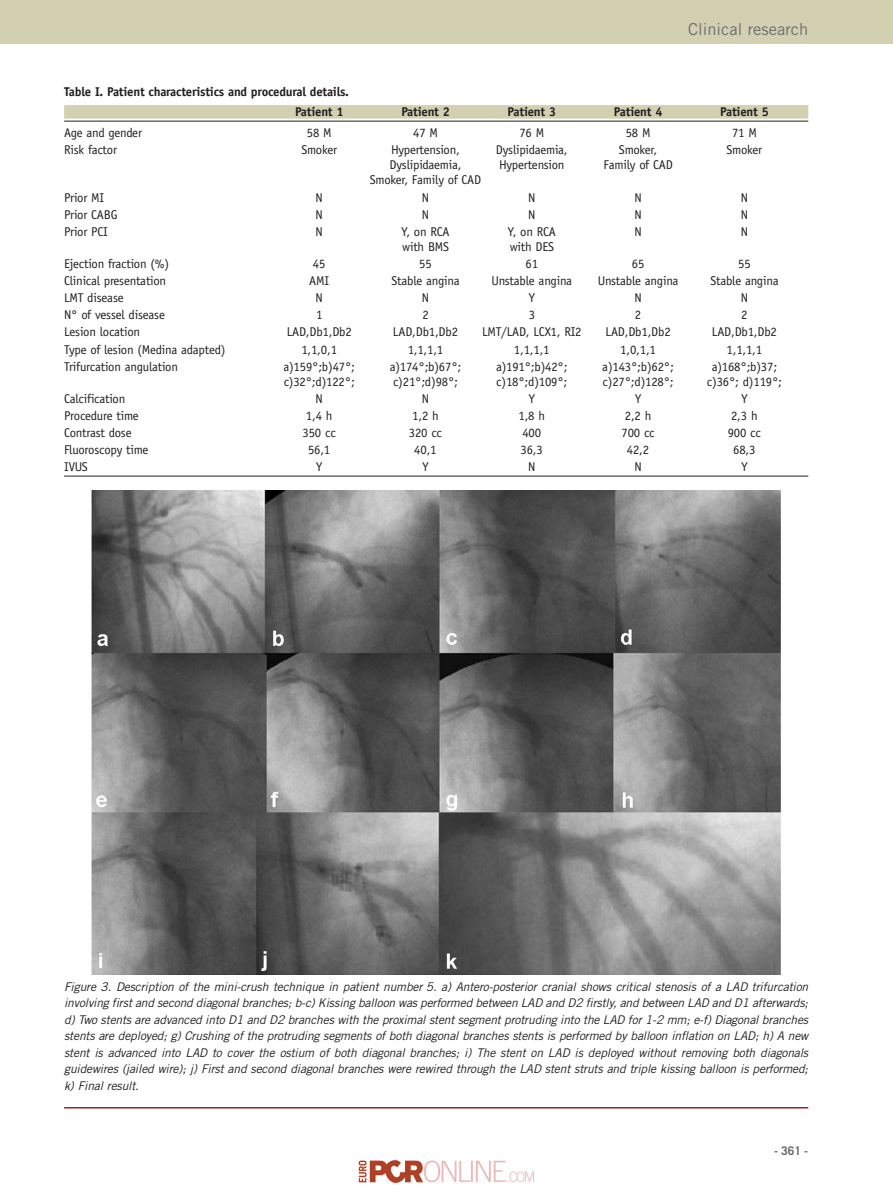
<style>
.page{position:relative;width:893px;height:1192px;background:#fff}
.page>*{position:absolute;margin:0;border:0;box-sizing:border-box;transform-origin:0 0}
.t1{font:16.5px "Trade Gothic";color:#6c6d70}
.t2{font:12.75px "Officina Sans";letter-spacing:-.015em;color:#231f20}
.t3{font:700 12.75px/20.7px "Officina Sans";letter-spacing:-.015em;color:#231f20}
.t4{font:12.75px "Officina Sans";letter-spacing:-.035em;color:#231f20}
.t5{font:italic 12px/16.5px "Trade Gothic";color:#231f20;text-align:justify}
.t6{font:700 12px "Trade Gothic";color:#6c6d70}
</style>
<div class="page">
<svg style="left:82px;top:475px;width:727px;height:386px"></svg>
<div style="left:0;top:0;width:893px;height:44px;background:#d3d0b2"></div>
<div style="left:64px;top:105px;width:744px;height:14px;background:#d3d0b2"></div>
<hr style="left:64px;top:121px;width:744px;height:1px;background:#231f20">
<hr style="left:64px;top:475px;width:744px;height:1px;background:#231f20">
<hr style="left:64px;top:1106px;width:744px;height:2px;background:#a62023">
<img style="left:92px;top:491px;width:689px;height:483px">
<img style="left:358px;top:1160px;width:176px;height:23px">
<p class="t3" style="left:295px;top:82px;width:56px;text-indent:-231px">Table I. Patient characteristics and procedural details.<br>Patient 1</p>
<p class="t1" style="left:688px;top:23px;width:122px">Clinical research</p>
<p class="t3" style="left:401px;top:103px;width:50px">Patient 2</p>
<p class="t3" style="left:508px;top:103px;width:50px">Patient 3</p>
<p class="t3" style="left:614px;top:103px;width:50px">Patient 4</p>
<p class="t3" style="left:720px;top:103px;width:50px">Patient 5</p>
<p class="t4" style="left:64px;top:128px;width:79px">Age and gender</p>
<p class="t2" style="left:307px;top:128px;width:26px">58 M</p>
<p class="t2" style="left:413px;top:128px;width:26px">47 M</p>
<p class="t2" style="left:519px;top:128px;width:26px">76 M</p>
<p class="t2" style="left:626px;top:128px;width:26px">58 M</p>
<p class="t2" style="left:732px;top:128px;width:26px">71 M</p>
<p class="t2" style="left:64px;top:145px;width:54px">Risk factor</p>
<p class="t2" style="left:301px;top:145px;width:37px">Smoker</p>
<p class="t2" style="left:391px;top:145px;width:71px">Hypertension,</p>
<p class="t2" style="left:496px;top:145px;width:73px">Dyslipidaemia,</p>
<p class="t2" style="left:619px;top:145px;width:40px">Smoker,</p>
<p class="t2" style="left:727px;top:145px;width:37px">Smoker</p>
<p class="t2" style="left:390px;top:160px;width:73px">Dyslipidaemia,</p>
<p class="t2" style="left:499px;top:160px;width:67px">Hypertension</p>
<p class="t2" style="left:603px;top:160px;width:71px">Family of CAD</p>
<p class="t2" style="left:370px;top:175px;width:113px">Smoker, Family of CAD</p>
<p class="t2" style="left:64px;top:192px;width:42px">Prior MI</p>
<p class="t2" style="left:316px;top:192px;width:9px">N</p>
<p class="t2" style="left:422px;top:192px;width:9px">N</p>
<p class="t2" style="left:528px;top:192px;width:9px">N</p>
<p class="t2" style="left:634px;top:192px;width:9px">N</p>
<p class="t2" style="left:741px;top:192px;width:9px">N</p>
<p class="t2" style="left:64px;top:209px;width:55px">Prior CABG</p>
<p class="t2" style="left:316px;top:209px;width:9px">N</p>
<p class="t2" style="left:422px;top:209px;width:9px">N</p>
<p class="t2" style="left:528px;top:209px;width:9px">N</p>
<p class="t2" style="left:634px;top:209px;width:9px">N</p>
<p class="t2" style="left:741px;top:209px;width:9px">N</p>
<p class="t2" style="left:64px;top:227px;width:45px">Prior PCI</p>
<p class="t2" style="left:316px;top:227px;width:9px">N</p>
<p class="t2" style="left:401px;top:227px;width:50px">Y, on RCA</p>
<p class="t2" style="left:508px;top:227px;width:50px">Y, on RCA</p>
<p class="t2" style="left:634px;top:227px;width:9px">N</p>
<p class="t2" style="left:741px;top:227px;width:9px">N</p>
<p class="t2" style="left:402px;top:242px;width:48px">with BMS</p>
<p class="t2" style="left:510px;top:242px;width:46px">with DES</p>
<p class="t2" style="left:64px;top:259px;width:107px">Ejection fraction (%)</p>
<p class="t2" style="left:313px;top:259px;width:14px">45</p>
<p class="t2" style="left:419px;top:259px;width:14px">55</p>
<p class="t2" style="left:526px;top:259px;width:14px">61</p>
<p class="t2" style="left:632px;top:259px;width:14px">65</p>
<p class="t2" style="left:738px;top:259px;width:14px">55</p>
<p class="t2" style="left:64px;top:276px;width:104px">Clinical presentation</p>
<p class="t2" style="left:309px;top:276px;width:21px">AMI</p>
<p class="t2" style="left:391px;top:276px;width:70px">Stable angina</p>
<p class="t2" style="left:492px;top:276px;width:82px">Unstable angina</p>
<p class="t2" style="left:598px;top:276px;width:82px">Unstable angina</p>
<p class="t2" style="left:710px;top:276px;width:70px">Stable angina</p>
<p class="t2" style="left:64px;top:293px;width:61px">LMT disease</p>
<p class="t2" style="left:316px;top:293px;width:9px">N</p>
<p class="t2" style="left:422px;top:293px;width:9px">N</p>
<p class="t2" style="left:529px;top:293px;width:8px">Y</p>
<p class="t2" style="left:634px;top:293px;width:9px">N</p>
<p class="t2" style="left:741px;top:293px;width:9px">N</p>
<p class="t2" style="left:64px;top:310px;width:102px">N° of vessel disease</p>
<p class="t2" style="left:316px;top:310px;width:8px">1</p>
<p class="t2" style="left:422px;top:310px;width:8px">2</p>
<p class="t2" style="left:529px;top:310px;width:8px">3</p>
<p class="t2" style="left:635px;top:310px;width:8px">2</p>
<p class="t2" style="left:741px;top:310px;width:8px">2</p>
<p class="t2" style="left:64px;top:327px;width:78px">Lesion location</p>
<p class="t2" style="left:287px;top:327px;width:67px">LAD,Db1,Db2</p>
<p class="t2" style="left:393px;top:327px;width:67px">LAD,Db1,Db2</p>
<p class="t2" style="left:482px;top:327px;width:101px">LMT/LAD, LCX1, RI2</p>
<p class="t2" style="left:606px;top:327px;width:67px">LAD,Db1,Db2</p>
<p class="t2" style="left:712px;top:327px;width:67px">LAD,Db1,Db2</p>
<p class="t2" style="left:64px;top:344px;width:163px">Type of lesion (Medina adapted)</p>
<p class="t2" style="left:301px;top:344px;width:37px">1,1,0,1</p>
<p class="t2" style="left:408px;top:344px;width:37px">1,1,1,1</p>
<p class="t2" style="left:514px;top:344px;width:37px">1,1,1,1</p>
<p class="t2" style="left:620px;top:344px;width:37px">1,0,1,1</p>
<p class="t2" style="left:727px;top:344px;width:37px">1,1,1,1</p>
<p class="t2" style="left:64px;top:361px;width:116px">Trifurcation angulation</p>
<p class="t2" style="left:283px;top:361px;width:73px">a)159°;b)47°;</p>
<p class="t2" style="left:390px;top:361px;width:73px">a)174°;b)67°;</p>
<p class="t2" style="left:496px;top:361px;width:73px">a)191°;b)42°;</p>
<p class="t2" style="left:602px;top:361px;width:73px">a)143°;b)62°;</p>
<p class="t2" style="left:712px;top:361px;width:67px">a)168°;b)37;</p>
<p class="t2" style="left:284px;top:376px;width:73px">c)32°;d)122°;</p>
<p class="t2" style="left:393px;top:376px;width:66px">c)21°;d)98°;</p>
<p class="t2" style="left:496px;top:376px;width:73px">c)18°;d)109°;</p>
<p class="t2" style="left:603px;top:376px;width:73px">c)27°;d)128°;</p>
<p class="t2" style="left:707px;top:376px;width:77px">c)36°; d)119°;</p>
<p class="t2" style="left:64px;top:394px;width:63px">Calcification</p>
<p class="t2" style="left:316px;top:394px;width:9px">N</p>
<p class="t2" style="left:422px;top:394px;width:9px">N</p>
<p class="t2" style="left:529px;top:394px;width:8px">Y</p>
<p class="t2" style="left:635px;top:394px;width:8px">Y</p>
<p class="t2" style="left:741px;top:394px;width:8px">Y</p>
<p class="t2" style="left:64px;top:411px;width:76px">Procedure time</p>
<p class="t2" style="left:306px;top:411px;width:28px">1,4 h</p>
<p class="t2" style="left:412px;top:411px;width:28px">1,2 h</p>
<p class="t2" style="left:518px;top:411px;width:28px">1,8 h</p>
<p class="t2" style="left:625px;top:411px;width:28px">2,2 h</p>
<p class="t2" style="left:731px;top:411px;width:28px">2,3 h</p>
<p class="t2" style="left:64px;top:428px;width:69px">Contrast dose</p>
<p class="t2" style="left:303px;top:428px;width:35px">350 cc</p>
<p class="t2" style="left:409px;top:428px;width:35px">320 cc</p>
<p class="t2" style="left:522px;top:428px;width:20px">400</p>
<p class="t2" style="left:621px;top:428px;width:35px">700 cc</p>
<p class="t2" style="left:728px;top:428px;width:35px">900 cc</p>
<p class="t2" style="left:64px;top:445px;width:86px">Fluoroscopy time</p>
<p class="t2" style="left:308px;top:445px;width:24px">56,1</p>
<p class="t2" style="left:414px;top:445px;width:24px">40,1</p>
<p class="t2" style="left:521px;top:445px;width:24px">36,3</p>
<p class="t2" style="left:627px;top:445px;width:24px">42,2</p>
<p class="t2" style="left:733px;top:445px;width:24px">68,3</p>
<p class="t2" style="left:64px;top:462px;width:25px">IVUS</p>
<p class="t2" style="left:316px;top:462px;width:8px">Y</p>
<p class="t2" style="left:422px;top:462px;width:8px">Y</p>
<p class="t2" style="left:528px;top:462px;width:9px">N</p>
<p class="t2" style="left:634px;top:462px;width:9px">N</p>
<p class="t2" style="left:741px;top:462px;width:8px">Y</p>
<p class="t5" style="left:64px;top:979px;width:748px">Figure 3. Description of the mini-crush technique in patient number 5. a) Antero-posterior cranial shows critical stenosis of a LAD trifurcation involving firstand second diagonalbranches;b-c)Kissing balloon was performed between LAD and D2 firstly,and between LAD and D1 afterwards; d) Two stents are advanced into D1 and D2 branches with the proximal stent segment protruding into the LAD for 1-2 mm; e-f) Diagonal branches stents are deployed; g) Crushing of the protruding segments of both diagonal branches stents is performed by balloon inflation on LAD; h) A new stent is advanced into LAD to cover the ostium of both diagonal branches; i) The stent on LAD is deployed without removing both diagonals guidewires (jailed wire); j) First and second diagonal branches were rewired through the LAD stent struts and triple kissing balloon is performed; k) Final result.</p>
<p class="t6" style="left:774px;top:1145px;width:36px">- 361 -</p>
</div>
